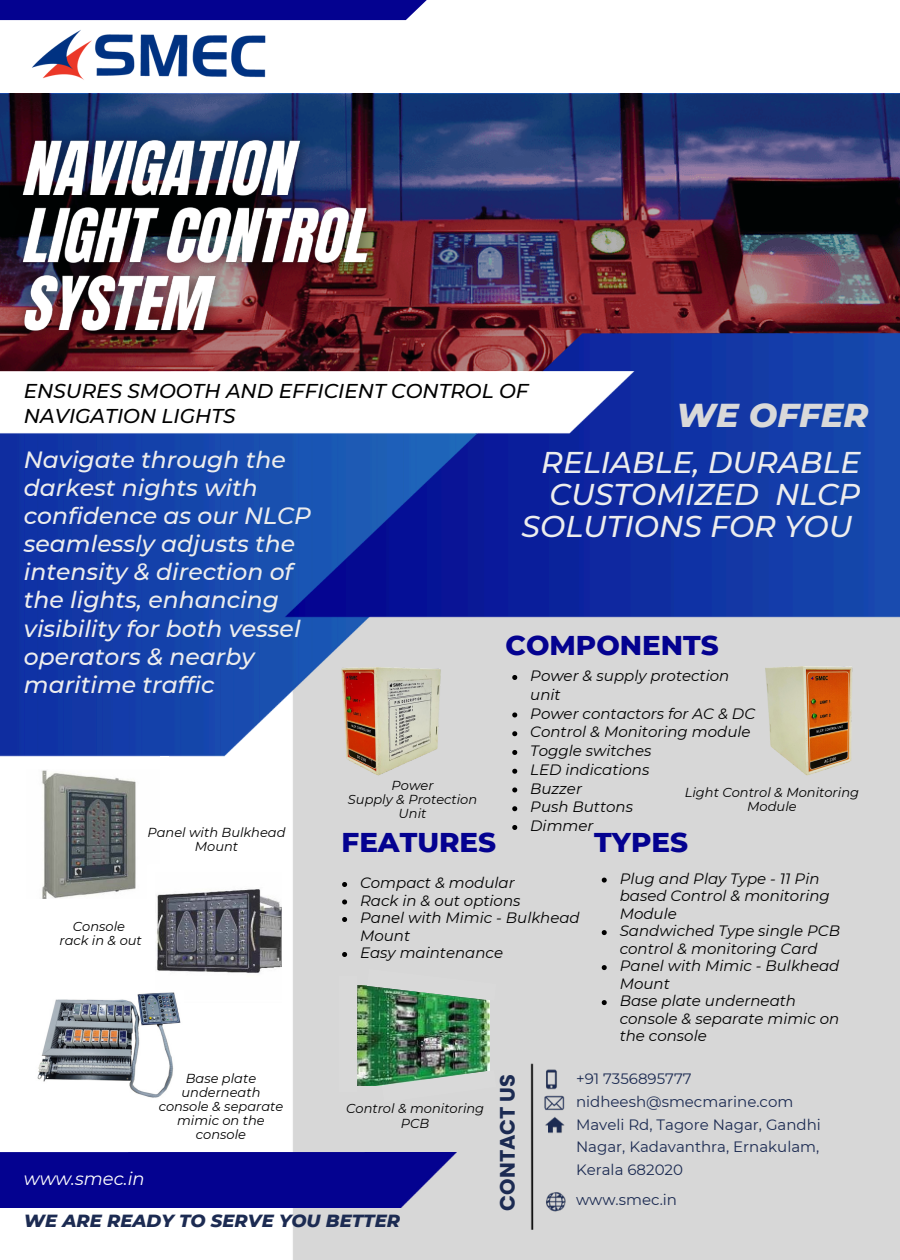
<style>
.page{position:relative;width:900px;height:1260px;background:#fff}
.page>*{position:absolute;margin:0;border:0;box-sizing:border-box;transform-origin:0 0}
.t1{font:italic 800 33.75px "Montserrat";color:#d9d9d9}
.t2{font:italic 500 30px/32px "Montserrat";color:#ededed;text-align:right}
.t3{font:800 27.75px "Montserrat";color:#040290}
.t4{font:italic 500 23.5px/28px "Montserrat";color:#ededed}
.t5{font:700 21px "Poppins";color:#1c2b52}
.t6{font:italic 500 20px/25px "Montserrat";color:#000}
.t7{font:italic 800 18px "Montserrat";color:#1c2b52}
.t8{font:italic 18px "Montserrat";color:#fff}
.t9{font:italic 15px/17.5px "Montserrat";color:#000}
.t10{font:15px/22.5px "Montserrat";color:#1c2b52;text-align:justify}
.t11{font:italic 13px/14px "Montserrat";color:#000;text-align:center}
</style>
<div class="page">
<img style="left:0;top:94px;width:900px;height:227px">
<img style="left:0;top:630px;width:900px;height:630px">
<img style="left:0;top:321px;width:900px;height:309px">
<div style="left:0;top:1153px;width:457px;height:54px;background:#040290"></div>
<div style="left:0;top:0;width:456px;height:20px;background:#040290"></div>
<img style="left:26px;top:769px;width:134px;height:130px">
<div style="left:17px;top:761px;width:155px;height:8px;background:#fff"></div>
<div style="left:17px;top:899px;width:155px;height:9px;background:#fff"></div>
<div style="left:18px;top:758px;width:8px;height:155px;background:#fff"></div>
<div style="left:160px;top:756px;width:8px;height:155px;background:#fff"></div>
<img style="left:155px;top:872px;width:127px;height:130px">
<div style="left:282px;top:866px;width:7px;height:139px;background:#fff"></div>
<div style="left:147px;top:865px;width:8px;height:137px;background:#fff"></div>
<div style="left:149px;top:864px;width:138px;height:8px;background:#fff"></div>
<img style="left:34px;top:991px;width:150px;height:110px">
<img style="left:357px;top:985px;width:133px;height:100px">
<div style="left:340px;top:977px;width:17px;height:115px;background:#d9d9d9"></div>
<svg style="left:367px;top:969px;width:129px;height:32px;background:#b2c3b7"></svg>
<svg style="left:382px;top:1070px;width:114px;height:33px;background:#b3c6b9"></svg>
<img style="left:335px;top:665px;width:116px;height:113px">
<img style="left:762px;top:664px;width:96px;height:116px">
<img style="left:0;top:117px;width:392px;height:242px">
<svg style="left:512px;top:675px;width:5px;height:5px"></svg>
<svg style="left:512px;top:712px;width:5px;height:5px"></svg>
<svg style="left:512px;top:731px;width:5px;height:5px"></svg>
<svg style="left:512px;top:750px;width:5px;height:5px"></svg>
<svg style="left:512px;top:769px;width:5px;height:5px"></svg>
<svg style="left:512px;top:787px;width:5px;height:5px"></svg>
<svg style="left:512px;top:806px;width:5px;height:5px"></svg>
<svg style="left:512px;top:825px;width:5px;height:5px"></svg>
<svg style="left:602px;top:878px;width:5px;height:5px"></svg>
<svg style="left:602px;top:930px;width:5px;height:5px"></svg>
<svg style="left:602px;top:965px;width:5px;height:5px"></svg>
<svg style="left:602px;top:1000px;width:5px;height:5px"></svg>
<svg style="left:342px;top:882px;width:5px;height:5px"></svg>
<svg style="left:342px;top:899px;width:5px;height:5px"></svg>
<svg style="left:342px;top:917px;width:5px;height:5px"></svg>
<svg style="left:342px;top:952px;width:5px;height:5px"></svg>
<img style="left:32px;top:30px;width:234px;height:50px">
<img style="left:520px;top:1053px;width:56px;height:187px">
<p class="t6" style="left:24px;top:378px;width:506px">ENSURES SMOOTH AND EFFICIENT CONTROL OF<br>NAVIGATION LIGHTS</p>
<h5 class="t2" style="left:522px;top:446px;width:341px">RELIABLE, DURABLE<br>CUSTOMIZED NLCP<br>SOLUTIONS FOR YOU</h5>
<p class="t1" style="left:676px;top:395px;width:194px">WE OFFER</p>
<h2 class="t4" style="left:24px;top:445px;width:289px">Navigate through the darkest nights with confidence as our NLCP seamlessly adjusts the intensity &amp; direction of the lights, enhancing visibility for both vessel operators &amp; nearby maritime traffic</h2>
<p class="t3" style="left:506px;top:628px;width:215px">COMPONENTS</p>
<h4 class="t9" style="left:530px;top:666px;width:201px;line-height:18.8px">Power &amp; supply protection unit</h4>
<h3 class="t9" style="left:530px;top:705px;width:226px">Power contactors for AC &amp; DC</h3>
<p class="t9" style="left:530px;top:723px;width:222px">Control &amp; Monitoring module</p>
<p class="t9" style="left:530px;top:742px;width:123px">Toggle switches</p>
<p class="t9" style="left:530px;top:761px;width:121px">LED indications</p>
<p class="t9" style="left:530px;top:780px;width:53px">Buzzer</p>
<p class="t9" style="left:530px;top:798px;width:104px">Push Buttons</p>
<p class="t9" style="left:530px;top:817px;width:65px">Dimmer</p>
<p class="t11" style="left:392px;top:778px;width:43px">Power</p>
<p class="t11" style="left:348px;top:792px;width:131px">Supply &amp; Protection</p>
<h3 class="t11" style="left:399px;top:806px;width:29px">Unit</h3>
<p class="t11" style="left:685px;top:785px;width:176px">Light Control &amp; Monitoring<br>Module</p>
<p class="t11" style="left:147px;top:826px;width:140px">Panel with Bulkhead<br>Mount</p>
<h3 class="t3" style="left:342px;top:825px;width:156px">FEATURES</h3>
<h3 class="t3" style="left:594px;top:825px;width:95px">TYPES</h3>
<p class="t9" style="left:620px;top:870px;width:212px">Plug and Play Type - 11 Pin based Control &amp; monitoring<br>Module</p>
<p class="t9" style="left:620px;top:922px;width:222px">Sandwiched Type single PCB control &amp; monitoring Card</p>
<p class="t9" style="left:620px;top:957px;width:221px">Panel with Mimic - Bulkhead<br>Mount</p>
<p class="t9" style="left:620px;top:992px;width:221px">Base plate underneath console &amp; separate mimic on the console</p>
<p class="t9" style="left:360px;top:874px;width:156px">Compact &amp; modular</p>
<p class="t9" style="left:360px;top:892px;width:162px">Rack in &amp; out options</p>
<p class="t9" style="left:360px;top:909px;width:221px">Panel with Mimic - Bulkhead<br>Mount</p>
<p class="t9" style="left:360px;top:944px;width:145px">Easy maintenance</p>
<p class="t11" style="left:73px;top:920px;width:54px">Console</p>
<p class="t11" style="left:60px;top:934px;width:84px">rack in &amp; out</p>
<p class="t11" style="left:159px;top:1071px;width:126px">Base plate underneath console &amp; separate mimic on the console</p>
<p class="t11" style="left:346px;top:1102px;width:140px">Control &amp; monitoring<br>PCB</p>
<p class="t8" style="left:24px;top:1168px;width:122px">www.smec.in</p>
<p class="t7" style="left:24px;top:1210px;width:378px">WE ARE READY TO SERVE YOU BETTER</p>
<p class="t5" style="left:493px;top:1211px;width:138px;rotate:-90deg">CONTACT US</p>
<p class="t10" style="left:576px;top:1067px;width:117px">+91 7356895777</p>
<p class="t10" style="left:576px;top:1091px;width:219px">nidheesh@smecmarine.com</p>
<p class="t10" style="left:576px;top:1113px;width:246px">Maveli Rd, Tagore Nagar, Gandhi Nagar, Kadavanthra, Ernakulam, Kerala 682020</p>
<p class="t10" style="left:576px;top:1188px;width:103px">www.smec.in</p>
</div>
